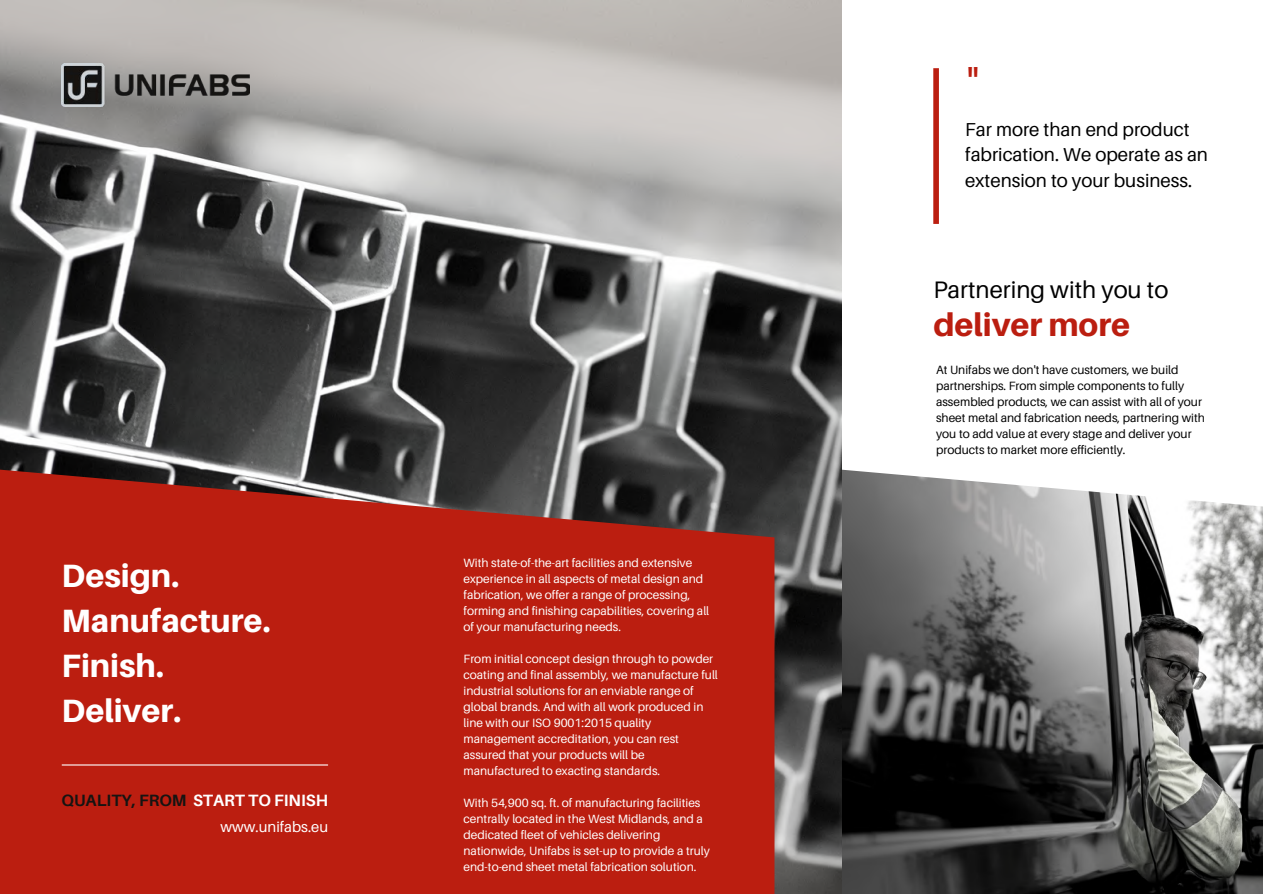
<style>
.page{position:relative;width:1263px;height:894px;background:#fff}
.page>*{position:absolute;margin:0;border:0;box-sizing:border-box;transform-origin:0 0}
.t1{font:39.45px "Aileron";color:#bb1e10}
.t2{font:800 32.25px/45px "Aileron";color:#fff}
.t3{font:800 32.25px "Aileron";color:#bb1e10}
.t4{font:23.85px "Aileron";color:#000}
.t5{font:18.75px/25.8px "Aileron";color:#000}
.t6{font:700 16.35px "Aileron";color:#fff}
.t7{font:14.85px "Aileron";color:#fff}
.t8{font:12px/16px "Aileron";color:#fff}
.t9{font:12px/16px "Aileron";color:#000}
.s1{color:#161412}
</style>
<div class="page">
<img style="left:841px;top:457px;width:422px;height:436px">
<img style="left:0;top:0;width:841px;height:893px">
<svg style="left:0;top:468px;width:774px;height:425px;background:#b12114"></svg>
<img style="left:62px;top:63px;width:187px;height:43px">
<hr style="left:62px;top:764px;width:266px;height:1px;background:#fff">
<div style="left:933px;top:68px;width:6px;height:156px;background:#bb1e10"></div>
<h2 class="t2" style="left:62px;top:552px;width:211px">Design.<br>Manufacture.<br>Finish.<br>Deliver.</h2>
<h3 class="t6" style="left:62px;top:790px;width:268px"><span class="s1">QUALITY, FROM</span> START TO FINISH</h3>
<p class="t7" style="left:221px;top:817px;width:109px">www.unifabs.eu</p>
<p class="t8" style="left:464px;top:554px;width:247px">With state-of-the-art facilities and extensive experience in all aspects of metal design and fabrication, we offer a range of processing, forming and finishing capabilities, covering all of your manufacturing needs.</p>
<p class="t8" style="left:464px;top:650px;width:256px">From initial concept design through to powder coating and final assembly, we manufacture full industrial solutions for an enviable range of global brands. And with all work produced in line with our ISO 9001:2015 quality management accreditation, you can rest assured that your products will be manufactured to exacting standards.</p>
<p class="t8" style="left:464px;top:794px;width:248px">With 54,900 sq. ft. of manufacturing facilities centrally located in the West Midlands, and a dedicated fleet of vehicles delivering nationwide, Unifabs is set-up to provide a truly end-to-end sheet metal fabrication solution.</p>
<h1 class="t1" style="left:965px;top:58px;width:15px">"</h1>
<h3 class="t5" style="left:965px;top:116px;width:244px">Far more than end product fabrication. We operate as an extension to your business.</h3>
<h3 class="t4" style="left:933px;top:274px;width:236px">Partnering with you to</h3>
<h2 class="t3" style="left:933px;top:304px;width:198px">deliver more</h2>
<p class="t9" style="left:936px;top:361px;width:270px">At Unifabs we don't have customers, we build partnerships. From simple components to fully assembled products, we can assist with all of your sheet metal and fabrication needs, partnering with you to add value at every stage and deliver your products to market more efficiently.</p>
</div>
